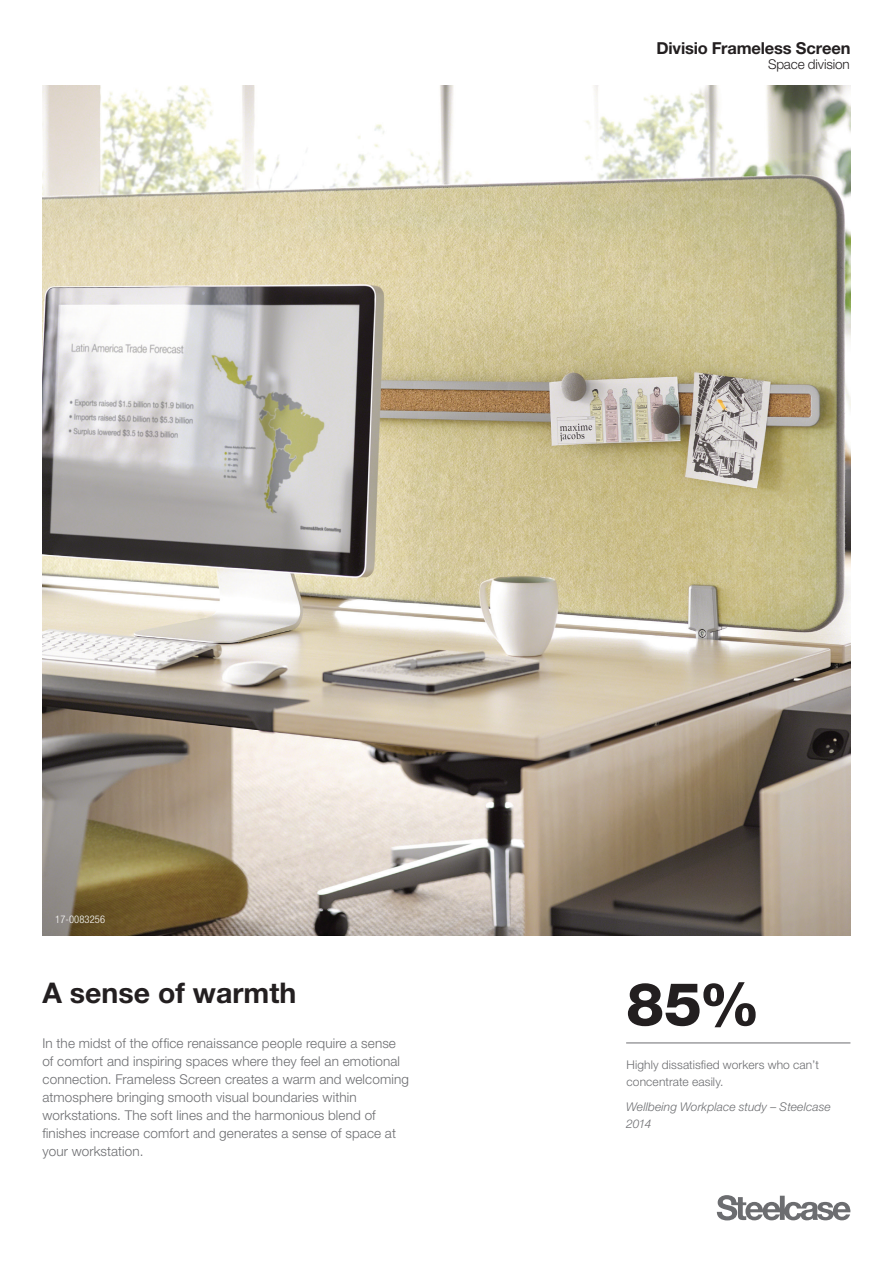
<style>
.page{position:relative;width:893px;height:1263px;background:#fff}
.page>*{position:absolute;margin:0;border:0;box-sizing:border-box;transform-origin:0 0}
.t1{font:800 60px "Helvetica Neue LT Pro";color:#231f20}
.t2{font:700 28.5px "Helvetica Neue LT Pro";color:#231f20}
.t3{font:700 16.5px "Helvetica Neue LT Pro";letter-spacing:-.01em;color:#231f20}
.t4{font:300 13.5px/18px "Helvetica Neue LT Pro";letter-spacing:.01em;color:#6c6d70}
.t5{font:300 13.5px "Helvetica Neue LT Pro";letter-spacing:-.01em;color:#231f20}
.t6{font:300 12px/16.5px "Helvetica Neue LT Pro";letter-spacing:.01em;color:#6c6d70}
.t7{font:italic 300 12px/16.5px "Helvetica Neue LT Pro";letter-spacing:.01em;color:#6c6d70}
.t8{font:300 condensed 10.5px "Helvetica Neue LT Pro";letter-spacing:.01em;color:#fff}
</style>
<div class="page">
<img style="left:43px;top:85px;width:807px;height:850px">
<hr style="left:626px;top:1042px;width:224px;height:1px;background:#6c6d70">
<svg style="left:717px;top:1195px;width:134px;height:25px"></svg>
<p class="t3" style="left:656px;top:38px;width:195px">Divisio Frameless Screen</p>
<p class="t5" style="left:768px;top:56px;width:83px">Space division</p>
<p class="t8" style="left:55px;top:913px;width:51px">17-0083256</p>
<h2 class="t2" style="left:43px;top:975px;width:255px">A sense of warmth</h2>
<p class="t4" style="left:43px;top:1034px;width:368px">In the midst of the office renaissance people require a sense of comfort and inspiring spaces where they feel an emotional connection. Frameless Screen creates a warm and welcoming atmosphere bringing smooth visual boundaries within workstations. The soft lines and the harmonious blend of finishes increase comfort and generates a sense of space at your workstation.</p>
<h1 class="t1" style="left:626px;top:969px;width:135px">85%</h1>
<p class="t6" style="left:626px;top:1057px;width:194px">Highly dissatisfied workers who can’t concentrate easily.</p>
<p class="t7" style="left:626px;top:1098px;width:206px">Wellbeing Workplace study – Steelcase<br>2014</p>
</div>
